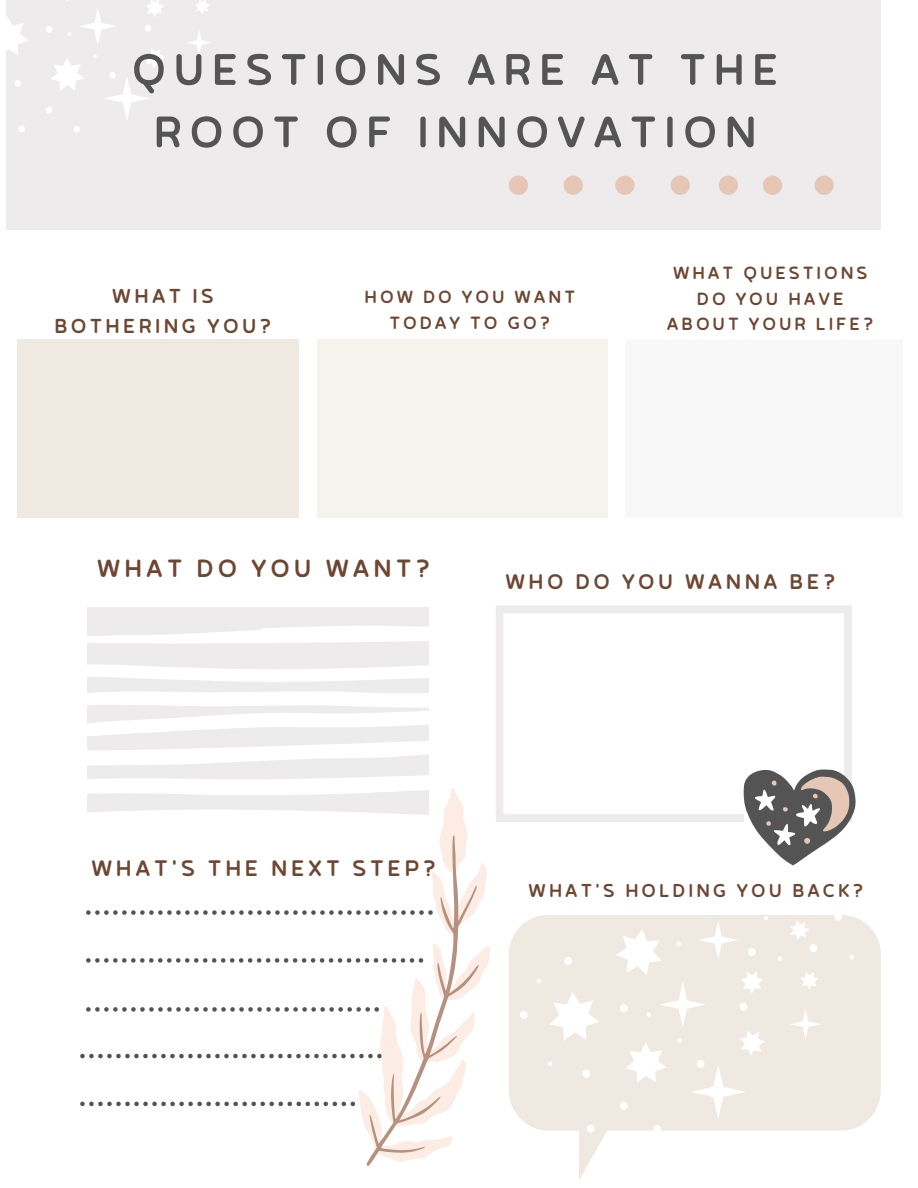
<style>
.page{position:relative;width:918px;height:1188px;background:#fff}
.page>*{position:absolute;margin:0;border:0;box-sizing:border-box;transform-origin:0 0}
.t1{font:500 52.2px/62.4px "Betm Rounded";letter-spacing:.14em;color:#545454;text-align:center}
.t2{font:500 29.55px "Betm Rounded";letter-spacing:.14em;color:#6d4732}
.t3{font:500 26.55px "Betm Rounded";letter-spacing:.14em;color:#6d4732}
.t4{font:500 25.05px "Betm Rounded";letter-spacing:.14em;color:#6d4732}
.t5{font:500 24px/29.2px "Betm Rounded";letter-spacing:.14em;color:#6d4732;text-align:center}
.t6{font:500 22.05px "Betm Rounded";letter-spacing:.14em;color:#6d4732}
.t7{font:500 21px/25.8px "Betm Rounded";letter-spacing:.14em;color:#6d4732;text-align:center}
</style>
<div class="page">
<div style="left:6px;top:0;width:875px;height:230px;background:#edebeb"></div>
<svg style="left:15px;top:80px;width:6px;height:7px"></svg>
<svg style="left:19px;top:126px;width:6px;height:6px"></svg>
<svg style="left:195px;top:0;width:14px;height:13px"></svg>
<svg style="left:6px;top:16px;width:22px;height:39px"></svg>
<svg style="left:46px;top:0;width:119px;height:132px"></svg>
<svg style="left:187px;top:32px;width:24px;height:22px"></svg>
<div style="left:509px;top:176px;width:19px;height:19px;background:#e6c7b6;border-radius:50%"></div>
<div style="left:564px;top:176px;width:19px;height:19px;background:#e6c7b6;border-radius:50%"></div>
<div style="left:615px;top:176px;width:20px;height:19px;background:#e6c7b6;border-radius:50%"></div>
<div style="left:671px;top:176px;width:19px;height:19px;background:#e6c7b6;border-radius:50%"></div>
<div style="left:719px;top:176px;width:19px;height:19px;background:#e6c7b6;border-radius:50%"></div>
<div style="left:763px;top:176px;width:19px;height:19px;background:#e6c7b6;border-radius:50%"></div>
<div style="left:815px;top:176px;width:19px;height:19px;background:#e6c7b6;border-radius:50%"></div>
<div style="left:17px;top:340px;width:282px;height:178px;background:#efe9e2"></div>
<div style="left:317px;top:340px;width:290px;height:178px;background:#f6f2ec"></div>
<div style="left:625px;top:340px;width:278px;height:178px;background:#f8f8f8"></div>
<svg style="left:579px;top:915px;width:302px;height:265px;fill:#efe9e2"></svg>
<svg style="left:833px;top:915px;width:10px;height:6px"></svg>
<svg style="left:777px;top:956px;width:5px;height:5px"></svg>
<svg style="left:849px;top:955px;width:6px;height:4px"></svg>
<svg style="left:790px;top:920px;width:29px;height:32px"></svg>
<svg style="left:800px;top:972px;width:19px;height:18px"></svg>
<svg style="left:616px;top:916px;width:153px;height:217px;background:#f1ebe5"></svg>
<svg style="left:790px;top:1008px;width:31px;height:32px"></svg>
<div style="left:88px;top:607px;width:341px;height:215px;background:#edebeb"></div>
<svg style="left:87px;top:624px;width:342px;height:24px"></svg>
<svg style="left:496px;top:605px;width:356px;height:217px"></svg>
<div style="left:744px;top:733px;width:88px;height:89px;background:#fff"></div>
<svg style="left:744px;top:769px;width:112px;height:96px"></svg>
<svg style="left:80px;top:656px;width:519px;height:512px"></svg>
<svg style="left:330px;top:831px;width:178px;height:336px"></svg>
<h1 class="t1" style="left:132px;top:33px;width:648px">QUESTIONS ARE AT THE<br>ROOT OF INNOVATION</h1>
<p class="t5" style="left:54px;top:279px;width:219px">WHAT IS<br>BOTHERING YOU?</p>
<p class="t7" style="left:365px;top:282px;width:212px">HOW DO YOU WANT<br>TODAY TO GO?</p>
<p class="t7" style="left:667px;top:258px;width:208px">WHAT QUESTIONS<br>DO YOU HAVE<br>ABOUT YOUR LIFE?</p>
<h2 class="t2" style="left:97px;top:546px;width:335px">WHAT DO YOU WANT?</h2>
<p class="t4" style="left:506px;top:562px;width:332px">WHO DO YOU WANNA BE?</p>
<p class="t3" style="left:91px;top:848px;width:346px">WHAT'S THE NEXT STEP?</p>
<p class="t6" style="left:529px;top:873px;width:336px">WHAT'S HOLDING YOU BACK?</p>
</div>
